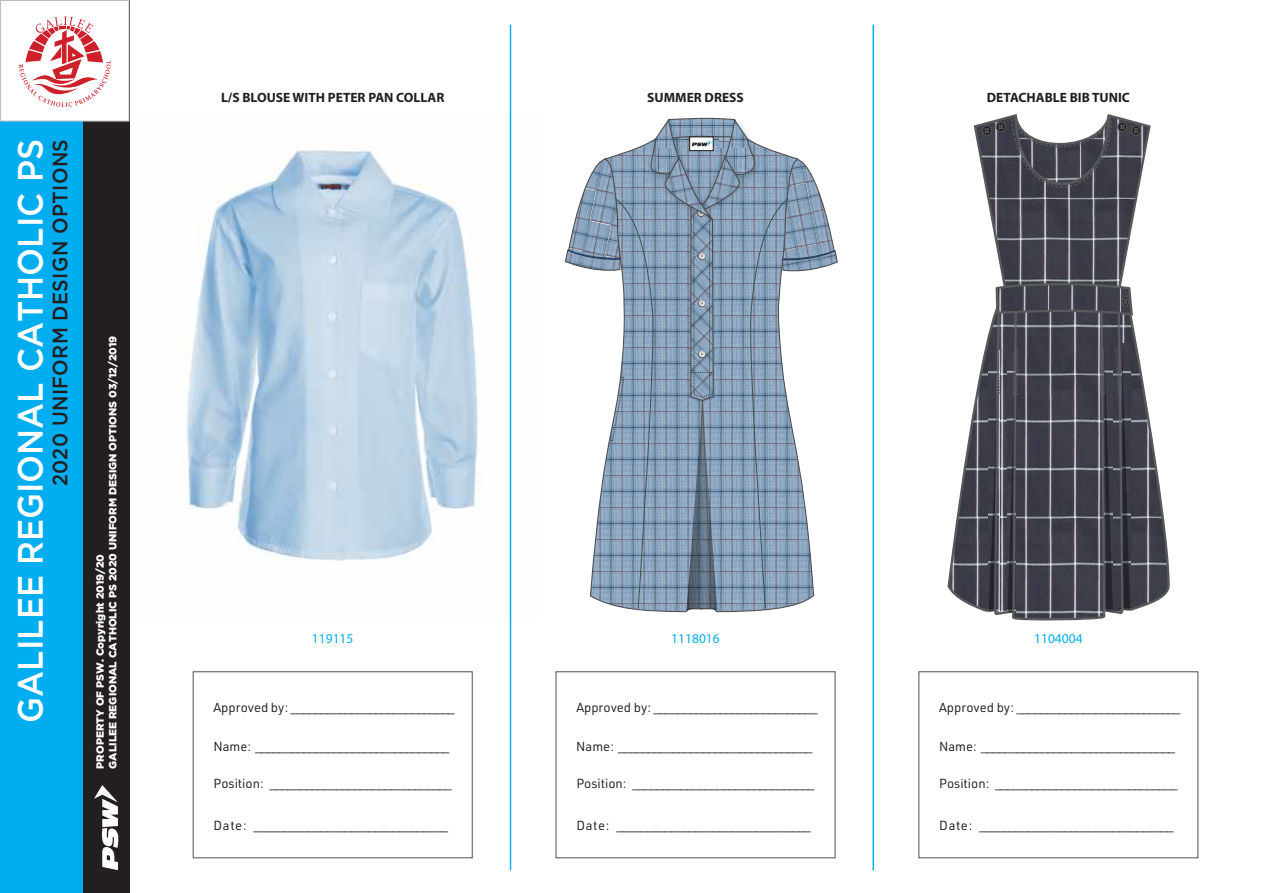
<style>
.page{position:relative;width:1263px;height:893px;background:#fff}
.page>*{position:absolute;margin:0;border:0;box-sizing:border-box;transform-origin:0 0}
.t1{font:500 35.25px "Gotham HTF";color:#fff;scale:.94 1}
.t2{font:500 20.85px "Gotham HTF";letter-spacing:.02em;color:#231f20;scale:.93 1}
.t3{font:700 13.5px "Myriad Pro";color:#231f20}
.t4{font:13.5px "Myriad Pro";color:#00aeef}
.t5{font:12.9px "URWDIN";color:#231f20}
.t6{font:900 10.5px/12.6px "Gotham HTF";color:#fff}
</style>
<div class="page">
<img style="left:129px;top:112px;width:383px;height:506px">
<div style="left:0;top:0;width:129px;height:893px;background:#231f20"></div>
<div style="left:0;top:0;width:83px;height:893px;background:#00aeef"></div>
<svg style="left:94px;top:785px;width:24px;height:85px"></svg>
<hr style="left:510px;top:25px;width:1px;height:845px;background:#00aeef">
<div style="left:193px;top:672px;width:279px;height:186px;border:1px solid #4f4f51"></div>
<hr style="left:872px;top:25px;width:2px;height:845px;background:#00aeef">
<div style="left:556px;top:672px;width:279px;height:186px;border:1px solid #4f4f51"></div>
<div style="left:919px;top:672px;width:279px;height:186px;border:1px solid #4f4f51"></div>
<svg style="left:0;top:0;width:129px;height:122px;background:#f4dcdd"></svg>
<svg style="left:947px;top:417px;width:223px;height:204px"></svg>
<svg style="left:972px;top:114px;width:180px;height:499px;background:#62626a"></svg>
<svg style="left:564px;top:117px;width:274px;height:494px"></svg>
<h1 class="t1" style="left:10px;top:723px;width:622px;rotate:-90deg">GALILEE REGIONAL CATHOLIC PS</h1>
<h2 class="t2" style="left:48px;top:486px;width:375px;rotate:-90deg">2020 UNIFORM DESIGN OPTIONS</h2>
<p class="t6" style="left:94px;top:769px;width:434px;rotate:-90deg">PROPERTY OF PSW. Copyright 2019/20<br>GALILEE REGIONAL CATHOLIC PS 2020 UNIFORM DESIGN OPTIONS 03/12/2019</p>
<p class="t3" style="left:221px;top:89px;width:225px">L/S BLOUSE WITH PETER PAN COLLAR</p>
<p class="t4" style="left:312px;top:630px;width:43px">119115</p>
<p class="t5" style="left:213px;top:699px;width:243px">Approved by: ___________________________</p>
<p class="t5" style="left:213px;top:738px;width:237px">Name: ________________________________</p>
<p class="t5" style="left:213px;top:775px;width:240px">Position: ______________________________</p>
<p class="t5" style="left:213px;top:817px;width:236px">Date: ________________________________</p>
<p class="t3" style="left:647px;top:89px;width:98px">SUMMER DRESS</p>
<p class="t4" style="left:671px;top:630px;width:50px">1118016</p>
<p class="t5" style="left:576px;top:699px;width:243px">Approved by: ___________________________</p>
<p class="t5" style="left:576px;top:738px;width:237px">Name: ________________________________</p>
<p class="t5" style="left:576px;top:775px;width:240px">Position: ______________________________</p>
<p class="t5" style="left:576px;top:817px;width:236px">Date: ________________________________</p>
<p class="t3" style="left:987px;top:89px;width:144px">DETACHABLE BIB TUNIC</p>
<p class="t4" style="left:1034px;top:630px;width:50px">1104004</p>
<p class="t5" style="left:939px;top:699px;width:243px">Approved by: ___________________________</p>
<p class="t5" style="left:939px;top:738px;width:237px">Name: ________________________________</p>
<p class="t5" style="left:939px;top:775px;width:240px">Position: ______________________________</p>
<p class="t5" style="left:939px;top:817px;width:236px">Date: ________________________________</p>
</div>
